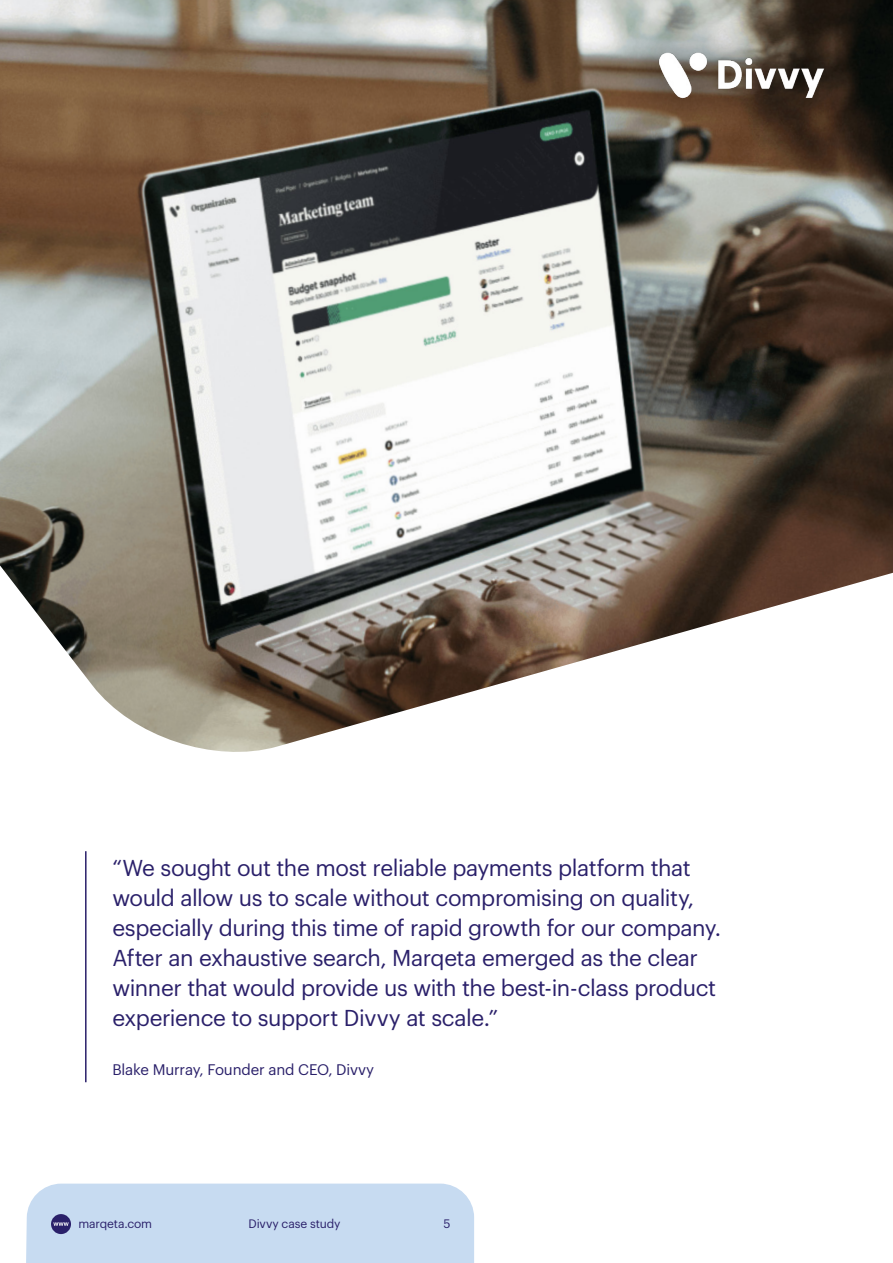
<style>
.page{position:relative;width:893px;height:1263px;background:#fff}
.page>*{position:absolute;margin:0;border:0;box-sizing:border-box;transform-origin:0 0}
.t1{font:22.5px/30px "Graphik";letter-spacing:-.02em;color:#2a206a}
.t2{font:15px "Graphik";letter-spacing:-.01em;color:#2a206a}
.t3{font:12px "Graphik";letter-spacing:-.01em;color:#2a206a}
</style>
<div class="page">
<img style="left:0;top:0;width:893px;height:752px">
<hr style="left:85px;top:851px;width:2px;height:231px;background:#2a206a">
<div style="left:26px;top:1183px;width:448px;height:80px;background:#c7dbf1"></div>
<div style="left:615px;top:8px;width:251px;height:133px;background:#000;opacity:.85"></div>
<img style="left:658px;top:52px;width:167px;height:47px">
<p class="t1" style="left:112px;top:851px;width:610px">“We sought out the most reliable payments platform that would allow us to scale without compromising on quality, especially during this time of rapid growth for our company.<br>After an exhaustive search, Marqeta emerged as the clear winner that would provide us with the best-in-class product experience to support Divvy at scale.”</p>
<p class="t2" style="left:112px;top:1058px;width:263px">Blake Murray, Founder and CEO, Divvy</p>
<p class="t3" style="left:78px;top:1215px;width:75px">marqeta.com</p>
<p class="t3" style="left:248px;top:1215px;width:94px">Divvy case study</p>
<p class="t3" style="left:443px;top:1215px;width:9px">5</p>
</div>
